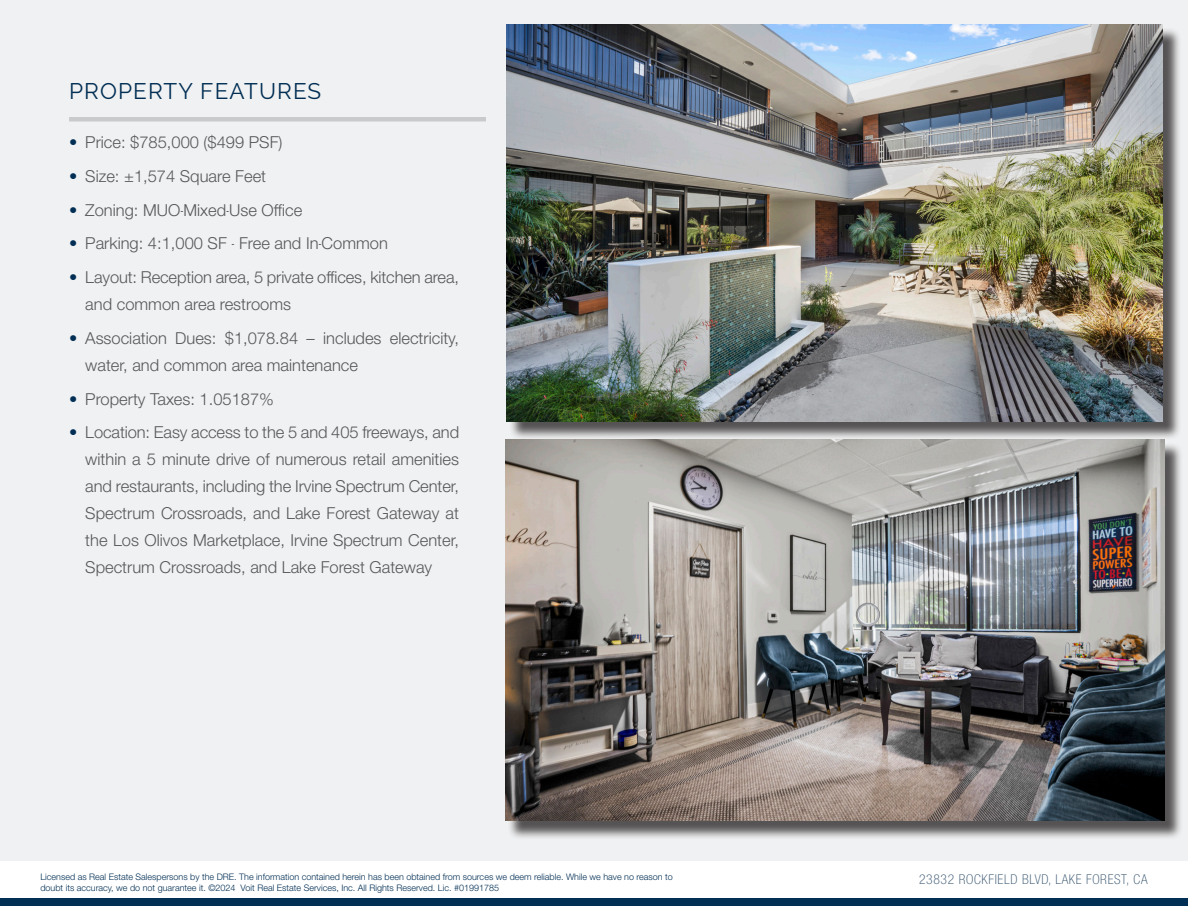
<style>
.page{position:relative;width:1188px;height:918px;background:#fff}
.page>*{position:absolute;margin:0;border:0;box-sizing:border-box;transform-origin:0 0}
.Subhead{font:22.5px "Raleway";letter-spacing:.05em;color:#002e54}
.t1{font:300 16.5px/27px "Helvetica Neue LT Std";color:#57585a}
.t2{font:100 condensed 13.5px "Helvetica Neue LT Std";letter-spacing:.05em;color:#274763}
.t3{font:300 9px/10.5px "Helvetica Neue LT Std";color:#002e54}
.s1{color:#002e54}
</style>
<div class="page">
<div style="left:0;top:0;width:1188px;height:861px;background:#f0f1f2"></div>
<div style="left:0;top:898px;width:1188px;height:8px;background:#002e54"></div>
<div style="left:69px;top:117px;width:417px;height:5px;background:#c9cacc"></div>
<div style="left:508px;top:442px;width:675px;height:398px;background:#231f20;opacity:.75"></div>
<img style="left:505px;top:440px;width:659px;height:381px">
<div style="left:509px;top:27px;width:672px;height:413px;background:#231f20;opacity:.75"></div>
<img style="left:507px;top:25px;width:656px;height:396px">
<p class="Subhead" style="left:69px;top:78px;width:254px">PROPERTY FEATURES</p>
<p class="t1" style="left:69px;top:128px;width:215px"><span class="s1">•</span> Price: $785,000 ($499 PSF)</p>
<p class="t1" style="left:69px;top:162px;width:199px"><span class="s1">•</span> Size: ±1,574 Square Feet</p>
<p class="t1" style="left:69px;top:196px;width:235px"><span class="s1">•</span> Zoning: MUO-Mixed-Use Office</p>
<p class="t1" style="left:69px;top:230px;width:320px"><span class="s1">•</span> Parking: 4:1,000 SF - Free and In-Common</p>
<p class="t1" style="left:85px;top:263px;width:375px;text-indent:-16px"><span class="s1">•</span> Layout: Reception area, 5 private offices, kitchen area, and common area restrooms</p>
<p class="t1" style="left:85px;top:324px;width:375px;text-indent:-16px"><span class="s1">•</span> Association Dues: $1,078.84 – includes electricity, water, and common area maintenance</p>
<p class="t1" style="left:69px;top:385px;width:206px"><span class="s1">•</span> Property Taxes: 1.05187%</p>
<p class="t1" style="left:85px;top:419px;width:375px;text-align:justify;text-indent:-16px"><span class="s1">•</span> Location: Easy access to the 5 and 405 freeways, and within a 5 minute drive of numerous retail amenities and restaurants, including the Irvine Spectrum Center, Spectrum Crossroads, and Lake Forest Gateway at the Los Olivos Marketplace, Irvine Spectrum Center, Spectrum Crossroads, and Lake Forest Gateway</p>
<p class="t3" style="left:40px;top:872px;width:634px">Licensed as Real Estate Salespersons by the DRE. The information contained herein has been obtained from sources we deem reliable. While we have no reason to doubt its accuracy, we do not guarantee it. ©2024 Voit Real Estate Services, Inc. All Rights Reserved. Lic. #01991785</p>
<p class="t2" style="left:919px;top:872px;width:230px">23832 ROCKFIELD BLVD, LAKE FOREST, CA</p>
</div>
